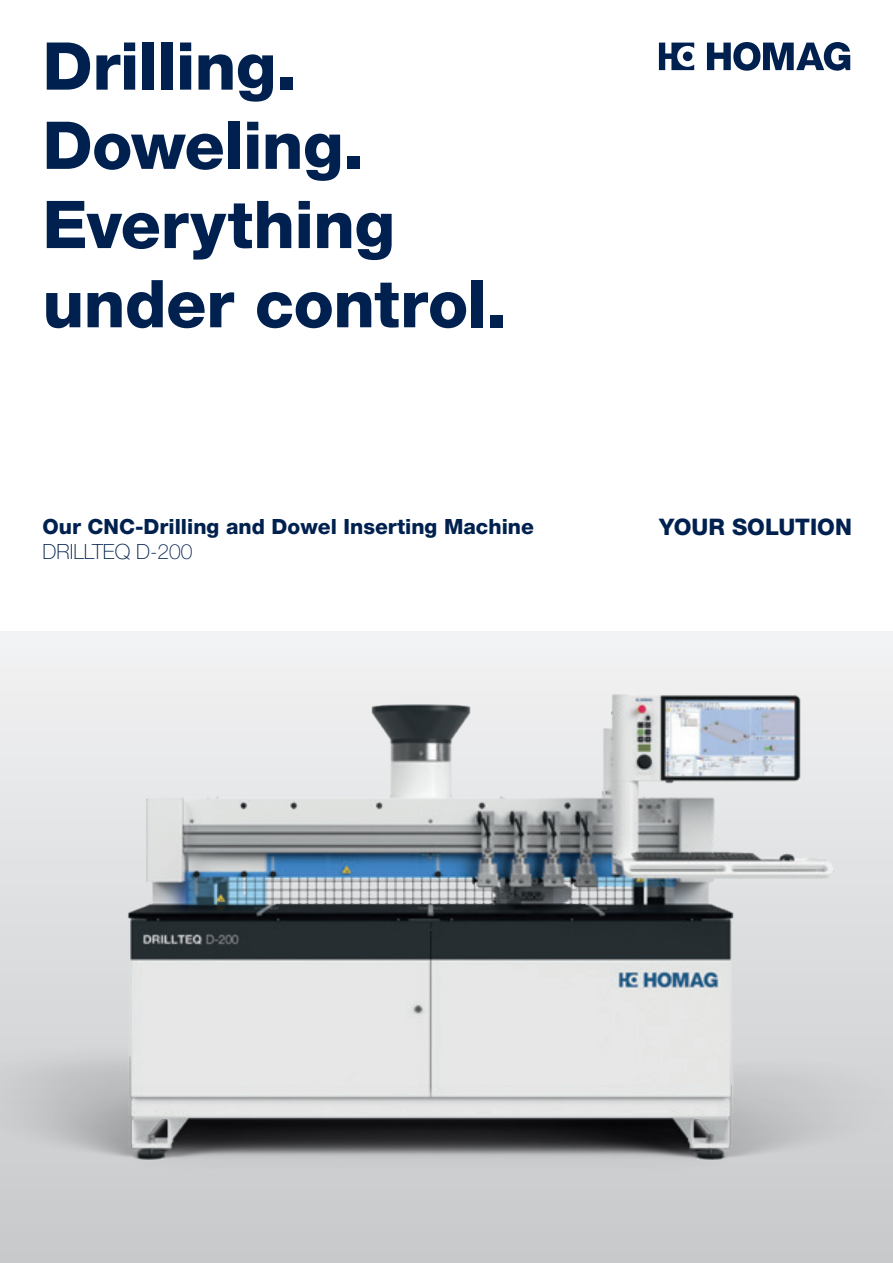
<style>
.page{position:relative;width:893px;height:1263px;background:#fff}
.page>*{position:absolute;margin:0;border:0;box-sizing:border-box;transform-origin:0 0}
._01_Main_Title_44-72{font:800 66px/79.2px "Helvetica Neue LTW1 G";letter-spacing:-.01em;color:#00214f}
.t1{font:800 22.8px "Helvetica Neue LTW1 G";color:#00214f}
._01_14Pt_light_Subli{font:800 21px "Helvetica Neue LTW1 G";color:#00214f}
._01_14Pt_light_Subli-2{font:100 21px "Helvetica Neue LTW1 G";color:#00214f}
</style>
<div class="page">
<img style="left:0;top:631px;width:893px;height:632px">
<svg style="left:707px;top:42px;width:143px;height:29px"></svg>
<svg style="left:659px;top:43px;width:35px;height:27px"></svg>
<p class="_01_Main_Title_44-72" style="left:43px;top:27px;width:466px">Drilling.<br>Doweling.<br>Everything under control.</p>
<p class="_01_14Pt_light_Subli" style="left:43px;top:514px;width:493px">Our CNC-Drilling and Dowel Inserting Machine</p>
<p class="_01_14Pt_light_Subli-2" style="left:43px;top:539px;width:152px">DRILLTEQ D-200</p>
<p class="t1" style="left:659px;top:513px;width:194px">YOUR SOLUTION</p>
</div>
